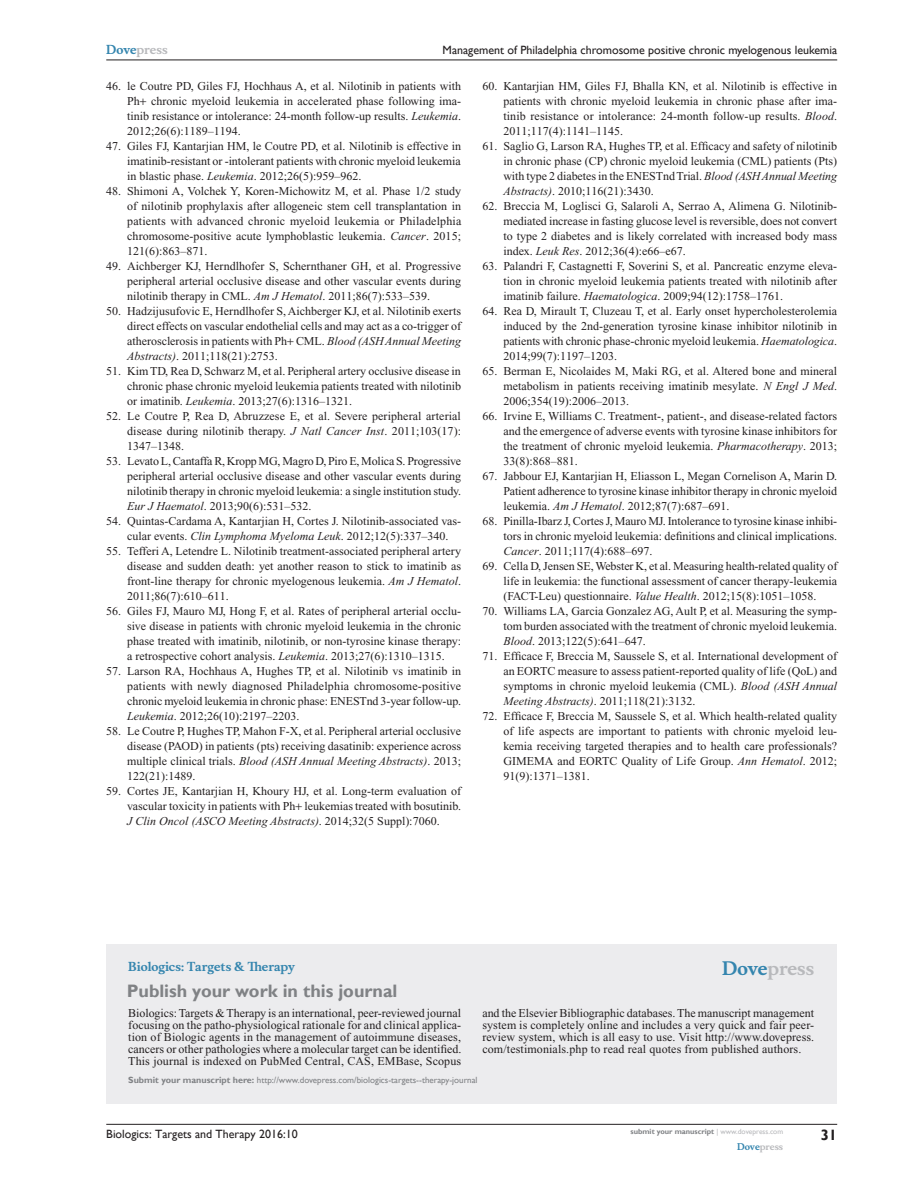
<style>
.page{position:relative;width:918px;height:1188px;background:#fff}
.page>*{position:absolute;margin:0;border:0;box-sizing:border-box;transform-origin:0 0}
.PromBx-H1{font:700 18px "Gill Sans";color:#808285}
.PromBx-Brand{font:700 18px "Musee";color:#b8b9bc}
.t1{font:700 15px "Gill Sans";color:#231f20}
.RefNL2{font:12px/15px "Times New Roman";color:#231f20;text-align:justify}
.PromBx-Tx{font:12px/12px "Times New Roman";letter-spacing:.01em;color:#231f20;text-align:justify}
.t2{font:12px "Gill Sans";color:#231f20}
.PromBx-JrnlName{font:700 12px "Musee";color:#3485ae}
.t3{font:700 12px "Musee";color:#b8b9bc}
.PromBx-SubmitMssWebA{font:9px "Gill Sans";color:#808285}
.t4{font:700 9px "Musee";color:#b8b9bc}
.t5{font:700 7.5px "Gill Sans";color:#808285}
.s1{color:#3485ae}
.s2{font-style:italic}
.s3{font-weight:700}
.s4{font-weight:400;color:#b8b9bc}
</style>
<div class="page">
<div style="left:106px;top:944px;width:731px;height:159px;background:#ececee"></div>
<hr style="left:106px;top:1124px;width:731px;height:1px;background:#231f20">
<hr style="left:106px;top:60px;width:731px;height:1px;background:#231f20">
<p class="t3" style="left:106px;top:43px;width:63px"><span class="s1">Dove</span>press</p>
<p class="t2" style="left:443px;top:43px;width:396px">Management of Philadelphia chromosome positive chronic myelogenous leukemia</p>
<p class="RefNL2" style="left:127px;top:79px;width:335px;text-indent:-21px">46. le Coutre PD, Giles FJ, Hochhaus A, et al. Nilotinib in patients with Ph chronic myeloid leukemia in accelerated phase following ima&shy;tinib resistance or intolerance: 24-month follow-up results. <span class="s2">Leukemia</span>.<br>2012;26(6):1189–1194.</p>
<p class="RefNL2" style="left:127px;top:139px;width:335px;text-indent:-21px">47. Giles FJ, Kantarjian HM, le Coutre PD, et al. Nilotinib is effective in imatinib-resistant or -intolerant patients with chronic myeloid leukemia in blastic phase. <span class="s2">Leukemia</span>. 2012;26(5):959–962.</p>
<p class="RefNL2" style="left:127px;top:184px;width:336px;text-indent:-21px">48. Shimoni A, Volchek Y, Koren-Michowitz M, et al. Phase 1/2 study of nilotinib prophylaxis after allogeneic stem cell transplantation in patients with advanced chronic myeloid leukemia or Philadelphia chromosome-positive acute lymphoblastic leukemia. <span class="s2">Cancer</span>. 2015; 121(6):863–871.</p>
<p class="RefNL2" style="left:127px;top:259px;width:335px;text-indent:-21px">49. Aichberger KJ, Herndlhofer S, Schernthaner GH, et al. Progressive peripheral arterial occlusive disease and other vascular events during nilotinib therapy in CML. <span class="s2">Am J Hematol</span>. 2011;86(7):533–539.</p>
<p class="RefNL2" style="left:127px;top:304px;width:335px;text-indent:-21px">50. Hadzijusufovic E, Herndlhofer S, Aichberger KJ, et al. Nilotinib exerts direct effects on vascular endothelial cells and may act as a co-trigger of atherosclerosis in patients with Ph CML. <span class="s2">Blood (ASH Annual Meeting Abstracts)</span>. 2011;118(21):2753.</p>
<p class="RefNL2" style="left:127px;top:364px;width:335px;text-indent:-21px">51. Kim TD, Rea D, Schwarz M, et al. Peripheral artery occlusive disease in chronic phase chronic myeloid leukemia patients treated with nilotinib or imatinib. <span class="s2">Leukemia</span>. 2013;27(6):1316–1321.</p>
<p class="RefNL2" style="left:127px;top:409px;width:335px;text-indent:-21px">52. Le Coutre P, Rea D, Abruzzese E, et al. Severe peripheral arterial disease during nilotinib therapy. <span class="s2">J Natl Cancer Inst</span>. 2011;103(17):<br>1347–1348.</p>
<p class="RefNL2" style="left:127px;top:454px;width:335px;text-indent:-21px">53. Levato L, Cantaffa R, Kropp MG, Magro D, Piro E, Molica S. Progressive peripheral arterial occlusive disease and other vascular events during nilotinib therapy in chronic myeloid leukemia: a single institution study.<br><span class="s2">Eur J Haematol</span>. 2013;90(6):531–532.</p>
<p class="RefNL2" style="left:127px;top:514px;width:335px;text-indent:-21px">54. Quintas-Cardama A, Kantarjian H, Cortes J. Nilotinib-associated vas&shy;cular events. <span class="s2">Clin Lymphoma Myeloma Leuk</span>. 2012;12(5):337–340.</p>
<p class="RefNL2" style="left:127px;top:544px;width:335px;text-indent:-21px">55. Tefferi A, Letendre L. Nilotinib treatment-associated peripheral artery disease and sudden death: yet another reason to stick to imatinib as front-line therapy for chronic myelogenous leukemia. <span class="s2">Am J Hematol</span>.<br>2011;86(7):610–611.</p>
<p class="RefNL2" style="left:127px;top:604px;width:335px;text-indent:-21px">56. Giles FJ, Mauro MJ, Hong F, et al. Rates of peripheral arterial occlu&shy;sive disease in patients with chronic myeloid leukemia in the chronic phase treated with imatinib, nilotinib, or non-tyrosine kinase therapy: a retrospective cohort analysis. <span class="s2">Leukemia</span>. 2013;27(6):1310–1315.</p>
<p class="RefNL2" style="left:127px;top:664px;width:335px;text-indent:-21px">57. Larson RA, Hochhaus A, Hughes TP, et al. Nilotinib vs imatinib in patients with newly diagnosed Philadelphia chromosome-positive chronic myeloid leukemia in chronic phase: ENESTnd 3-year follow-up.<br><span class="s2">Leukemia</span>. 2012;26(10):2197–2203.</p>
<p class="RefNL2" style="left:127px;top:724px;width:335px;text-indent:-21px">58. Le Coutre P, Hughes TP, Mahon F-X, et al. Peripheral arterial occlusive disease (PAOD) in patients (pts) receiving dasatinib: experience across multiple clinical trials. <span class="s2">Blood (ASH Annual Meeting Abstracts)</span>. 2013; 122(21):1489.</p>
<p class="RefNL2" style="left:127px;top:784px;width:335px;text-indent:-21px">59. Cortes JE, Kantarjian H, Khoury HJ, et al. Long-term evaluation of vascular toxicity in patients with Ph leukemias treated with bosutinib.<br><span class="s2">J Clin Oncol (ASCO Meeting Abstracts)</span>. 2014;32(5 Suppl):7060.</p>
<p class="RefNL2" style="left:503px;top:79px;width:335px;text-indent:-21px">60. Kantarjian HM, Giles FJ, Bhalla KN, et al. Nilotinib is effective in patients with chronic myeloid leukemia in chronic phase after ima&shy;tinib resistance or intolerance: 24-month follow-up results. <span class="s2">Blood</span>.<br>2011;117(4):1141–1145.</p>
<p class="RefNL2" style="left:503px;top:139px;width:335px;text-indent:-21px">61. Saglio G, Larson RA, Hughes TP, et al. Efficacy and safety of nilotinib in chronic phase (CP) chronic myeloid leukemia (CML) patients (Pts) with type 2 diabetes in the ENESTnd Trial. <span class="s2">Blood (ASH Annual Meeting Abstracts)</span>. 2010;116(21):3430.</p>
<p class="RefNL2" style="left:503px;top:199px;width:335px;text-indent:-21px">62. Breccia M, Loglisci G, Salaroli A, Serrao A, Alimena G. Nilotinib&shy;mediated increase in fasting glucose level is reversible, does not convert to type 2 diabetes and is likely correlated with increased body mass index. <span class="s2">Leuk Res</span>. 2012;36(4):e66–e67.</p>
<p class="RefNL2" style="left:503px;top:259px;width:335px;text-indent:-21px">63. Palandri F, Castagnetti F, Soverini S, et al. Pancreatic enzyme eleva&shy;tion in chronic myeloid leukemia patients treated with nilotinib after imatinib failure. <span class="s2">Haematologica</span>. 2009;94(12):1758–1761.</p>
<p class="RefNL2" style="left:503px;top:304px;width:335px;text-indent:-21px">64. Rea D, Mirault T, Cluzeau T, et al. Early onset hypercholesterolemia induced by the 2nd-generation tyrosine kinase inhibitor nilotinib in patients with chronic phase-chronic myeloid leukemia. <span class="s2">Haematologica</span>.<br>2014;99(7):1197–1203.</p>
<p class="RefNL2" style="left:503px;top:364px;width:335px;text-indent:-21px">65. Berman E, Nicolaides M, Maki RG, et al. Altered bone and mineral metabolism in patients receiving imatinib mesylate. <span class="s2">N Engl J Med</span>.<br>2006;354(19):2006–2013.</p>
<p class="RefNL2" style="left:503px;top:409px;width:335px;text-indent:-21px">66. Irvine E, Williams C. Treatment-, patient-, and disease-related factors and the emergence of adverse events with tyrosine kinase inhibitors for the treatment of chronic myeloid leukemia. <span class="s2">Pharmacotherapy</span>. 2013; 33(8):868–881.</p>
<p class="RefNL2" style="left:503px;top:469px;width:335px;text-indent:-21px">67. Jabbour EJ, Kantarjian H, Eliasson L, Megan Cornelison A, Marin D.<br>Patient adherence to tyrosine kinase inhibitor therapy in chronic myeloid leukemia. <span class="s2">Am J Hematol</span>. 2012;87(7):687–691.</p>
<p class="RefNL2" style="left:503px;top:514px;width:335px;text-indent:-21px">68. Pinilla-Ibarz J, Cortes J, Mauro MJ. Intolerance to tyrosine kinase inhibi&shy;tors in chronic myeloid leukemia: definitions and clinical implications.<br><span class="s2">Cancer</span>. 2011;117(4):688–697.</p>
<p class="RefNL2" style="left:503px;top:559px;width:335px;text-indent:-21px">69. Cella D, Jensen SE, Webster K, et al. Measuring health-related quality of life in leukemia: the functional assessment of cancer therapy-leukemia (FACT-Leu) questionnaire. <span class="s2">Value Health</span>. 2012;15(8):1051–1058.</p>
<p class="RefNL2" style="left:503px;top:604px;width:335px;text-indent:-21px">70. Williams LA, Garcia Gonzalez AG, Ault P, et al. Measuring the symp&shy;tom burden associated with the treatment of chronic myeloid leukemia.<br><span class="s2">Blood</span>. 2013;122(5):641–647.</p>
<p class="RefNL2" style="left:503px;top:649px;width:335px;text-indent:-21px">71. Efficace F, Breccia M, Saussele S, et al. International development of an EORTC measure to assess patient-reported quality of life (QoL) and symptoms in chronic myeloid leukemia (CML). <span class="s2">Blood (ASH Annual Meeting Abstracts)</span>. 2011;118(21):3132.</p>
<p class="RefNL2" style="left:503px;top:709px;width:335px;text-indent:-21px">72. Efficace F, Breccia M, Saussele S, et al. Which health-related quality of life aspects are important to patients with chronic myeloid leu&shy;kemia receiving targeted therapies and to health care professionals?<br>GIMEMA and EORTC Quality of Life Group. <span class="s2">Ann Hematol</span>. 2012; 91(9):1371–1381.</p>
<p class="PromBx-JrnlName" style="left:128px;top:959px;width:168px">Biologics: Targets &amp; Therapy</p>
<p class="PromBx-H1" style="left:127px;top:980px;width:272px">Publish your work in this journal</p>
<p class="PromBx-Brand" style="left:722px;top:958px;width:94px"><span class="s1">Dove</span>press</p>
<p class="PromBx-Tx" style="left:128px;top:1007px;width:335px">Biologics: Targets &amp; Therapy is an international, peer-reviewed journal focusing on the patho-physiological rationale for and clinical applica&shy;tion of Biologic agents in the management of autoimmune diseases, cancers or other pathologies where a molecular target can be identified.<br>This journal is indexed on PubMed Central, CAS, EMBase, Scopus</p>
<p class="PromBx-Tx" style="left:482px;top:1007px;width:333px">and the Elsevier Bibliographic databases. The manuscript management system is completely online and includes a very quick and fair peer&shy;review system, which is all easy to use. Visit http://www.dovepress. com/testimonials.php to read real quotes from published authors.</p>
<p class="PromBx-SubmitMssWebA" style="left:128px;top:1075px;width:351px"><span class="s3">Submit your manuscript here:</span> http://www.dovepress.com/biologics-targets--therapy-journal</p>
<p class="t2" style="left:106px;top:1127px;width:193px">Biologics: Targets and Therapy 2016:10</p>
<p class="t5" style="left:631px;top:1127px;width:154px">submit your manuscript <span class="s4">| www.dovepress.com</span></p>
<p class="t4" style="left:737px;top:1141px;width:48px"><span class="s1">Dove</span>press</p>
<p class="t1" style="left:821px;top:1126px;width:18px">31</p>
</div>
